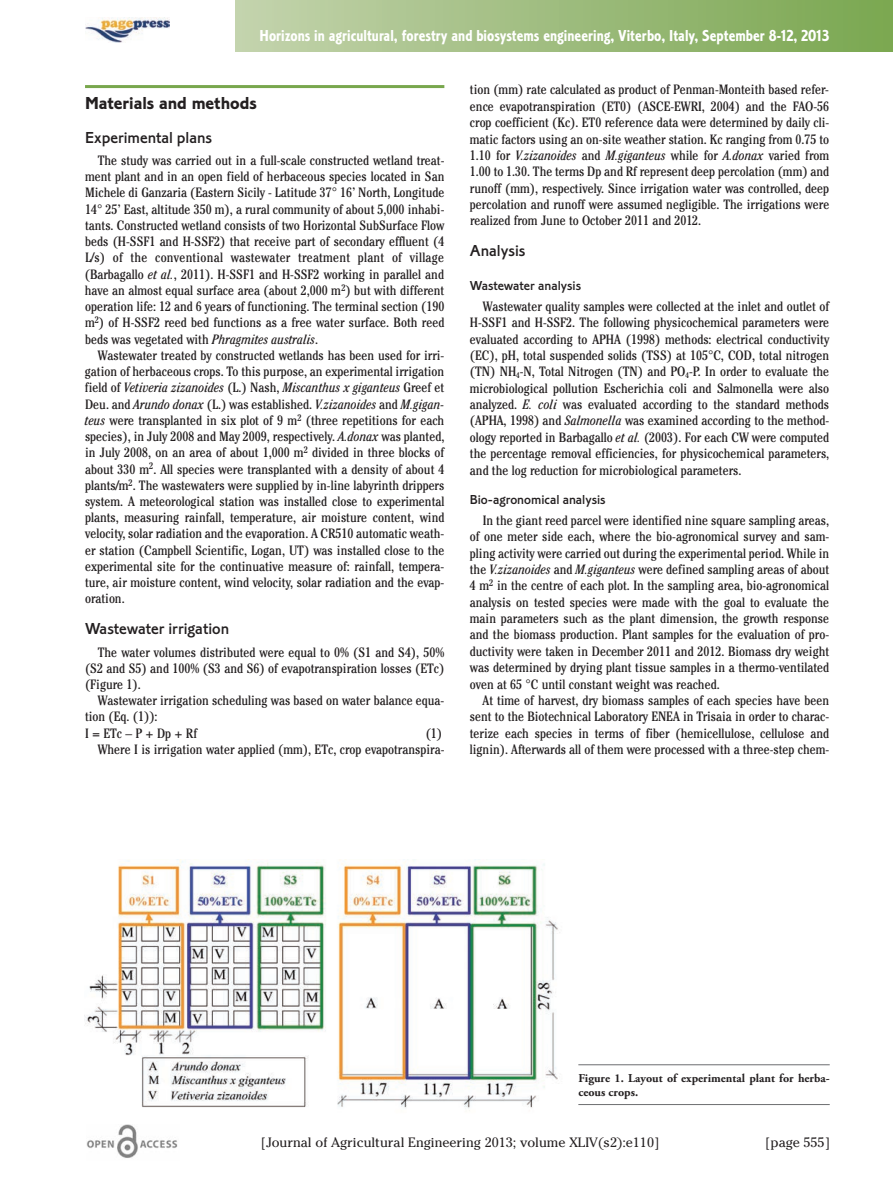
<style>
.page{position:relative;width:893px;height:1191px;background:#fff}
.page>*{position:absolute;margin:0;border:0;box-sizing:border-box;transform-origin:0 0}
.t1{font:18px "Corinthian Bold Plain";color:#231f20}
.t2{font:16.5px "Corinthian Bold Condensed Plain";color:#fff}
.t3{font:16.5px "Corinthian Medium Plain";color:#231f20}
.t4{font:condensed 13.5px/16.2px "Cheltenham";color:#231f20;text-align:justify}
.t5{font:13.5px "Cheltenham";color:#231f20}
.t6{font:13.5px "Corinthian Medium Plain";color:#231f20}
.t7{font:700 12px/13.5px "Adobe Garamond Pro";color:#231f20}
.s1{font-style:italic}
</style>
<div class="page">
<hr style="left:85px;top:85px;width:359px;height:3px;background:#78a74d">
<img style="left:86px;top:1124px;width:92px;height:34px">
<img style="left:85px;top:17px;width:84px;height:26px">
<div style="left:235px;top:0;width:658px;height:51px;background:linear-gradient(to right,#c3d3ac,#7aa650)"></div>
<img style="left:85px;top:859px;width:475px;height:252px">
<hr style="left:578px;top:1064px;width:252px;height:1px;background:#6c6d70">
<hr style="left:578px;top:1104px;width:252px;height:1px;background:#6c6d70">
<p class="t2" style="left:260px;top:30px;width:571px">Horizons in agricultural, forestry and biosystems engineering, Viterbo, Italy, September 8-12, 2013</p>
<h1 class="t1" style="left:85px;top:97px;width:173px">Materials and methods</h1>
<p class="t3" style="left:85px;top:132px;width:129px">Experimental plans</p>
<p class="t4" style="left:85px;top:153px;width:361px;text-indent:13px">The study was carried out in a full-scale constructed wetland treat&shy;ment plant and in an open field of herbaceous species located in San Michele di Ganzaria (Eastern Sicily - Latitude 37° 16’ North, Longitude 14° 25’ East, altitude 350 m), a rural community of about 5,000 inhabi&shy;tants. Constructed wetland consists of two Horizontal SubSurface Flow beds (H-SSF1 and H-SSF2) that receive part of secondary effluent (4<br>L/s) of the conventional wastewater treatment plant of village (Barbagallo <span class="s1">et al.</span>, 2011). H-SSF1 and H-SSF2 working in parallel and have an almost equal surface area (about 2,000 m<sup>2</sup>) but with different operation life: 12 and 6 years of functioning. The terminal section (190 m<sup>2</sup>) of H-SSF2 reed bed functions as a free water surface. Both reed beds was vegetated with <span class="s1">Phragmites australis</span>.</p>
<p class="t4" style="left:85px;top:348px;width:361px;text-indent:13px">Wastewater treated by constructed wetlands has been used for irri&shy;gation of herbaceous crops. To this purpose, an experimental irrigation field of <span class="s1">Vetiveria zizanoides</span> (L.) Nash, <span class="s1">Miscanthus x giganteus</span> Greef et Deu. and <span class="s1">Arundo donax</span> (L.) was established. <span class="s1">V.zizanoides</span> and <span class="s1">M.gigan&shy;teus</span> were transplanted in six plot of 9 m<sup>2</sup> (three repetitions for each species), in July 2008 and May 2009, respectively. <span class="s1">A.donax</span> was planted, in July 2008, on an area of about 1,000 m<sup>2</sup> divided in three blocks of about 330 m<sup>2</sup>. All species were transplanted with a density of about 4 plants/m<sup>2</sup>. The wastewaters were supplied by in-line labyrinth drippers system. A meteorological station was installed close to experimental plants, measuring rainfall, temperature, air moisture content, wind velocity, solar radiation and the evaporation. A CR510 automatic weath&shy;er station (Campbell Scientific, Logan, UT) was installed close to the experimental site for the continuative measure of: rainfall, tempera&shy;ture, air moisture content, wind velocity, solar radiation and the evap&shy;oration.</p>
<p class="t3" style="left:85px;top:623px;width:146px">Wastewater irrigation</p>
<p class="t4" style="left:85px;top:645px;width:361px;text-indent:13px">The water volumes distributed were equal to 0% (S1 and S4), 50% (S2 and S5) and 100% (S3 and S6) of evapotranspiration losses (ETc) (Figure 1).</p>
<p class="t4" style="left:85px;top:693px;width:361px;text-align:left;text-indent:13px">Wastewater irrigation scheduling was based on water balance equa&shy;tion (Eq. (1)):<br>I = ETc – P + Dp + Rf</p>
<p class="t4" style="left:98px;top:726px;width:348px;text-align:right">(1)<br>Where I is irrigation water applied (mm), ETc, crop evapotranspira-</p>
<p class="t4" style="left:470px;top:83px;width:361px">tion (mm) rate calculated as product of Penman-Monteith based refer&shy;ence evapotranspiration (ET0) (ASCE-EWRI, 2004) and the FAO-56 crop coefficient (Kc). ET0 reference data were determined by daily cli&shy;matic factors using an on-site weather station. Kc ranging from 0.75 to 1.10 for <span class="s1">V.zizanoides</span> and <span class="s1">M.giganteus</span> while for <span class="s1">A.donax</span> varied from 1.00 to 1.30. The terms Dp and Rf represent deep percolation (mm) and runoff (mm), respectively. Since irrigation water was controlled, deep percolation and runoff were assumed negligible. The irrigations were realized from June to October 2011 and 2012.</p>
<p class="t3" style="left:470px;top:245px;width:57px">Analysis</p>
<p class="t6" style="left:470px;top:281px;width:113px">Wastewater analysis</p>
<p class="t4" style="left:470px;top:299px;width:361px;text-indent:13px">Wastewater quality samples were collected at the inlet and outlet of H-SSF1 and H-SSF2. The following physicochemical parameters were evaluated according to APHA (1998) methods: electrical conductivity (EC), pH, total suspended solids (TSS) at 105°C, COD, total nitrogen (TN) NH<sub>4</sub>-N, Total Nitrogen (TN) and PO<sub>4</sub>-P. In order to evaluate the microbiological pollution Escherichia coli and Salmonella were also analyzed. <span class="s1">E. coli</span> was evaluated according to the standard methods (APHA, 1998) and <span class="s1">Salmonella</span> was examined according to the method&shy;ology reported in Barbagallo <span class="s1">et al.</span> (2003). For each CW were computed the percentage removal efficiencies, for physicochemical parameters, and the log reduction for microbiological parameters.</p>
<p class="t6" style="left:470px;top:495px;width:137px">Bio-agronomical analysis</p>
<p class="t4" style="left:470px;top:513px;width:361px;text-indent:13px">In the giant reed parcel were identified nine square sampling areas, of one meter side each, where the bio-agronomical survey and sam&shy;pling activity were carried out during the experimental period. While in the <span class="s1">V.zizanoides</span> and <span class="s1">M.giganteus</span> were defined sampling areas of about 4 m<sup>2</sup> in the centre of each plot. In the sampling area, bio-agronomical analysis on tested species were made with the goal to evaluate the main parameters such as the plant dimension, the growth response and the biomass production. Plant samples for the evaluation of pro&shy;ductivity were taken in December 2011 and 2012. Biomass dry weight was determined by drying plant tissue samples in a thermo-ventilated oven at 65 °C until constant weight was reached.</p>
<p class="t4" style="left:470px;top:693px;width:361px;text-indent:13px">At time of harvest, dry biomass samples of each species have been sent to the Biotechnical Laboratory ENEA in Trisaia in order to charac&shy;terize each species in terms of fiber (hemicellulose, cellulose and lignin). Afterwards all of them were processed with a three-step chem-</p>
<p class="t7" style="left:578px;top:1072px;width:253px">Figure 1. Layout of experimental plant for herba&shy;ceous crops.</p>
<p class="t5" style="left:261px;top:1134px;width:400px">[Journal of Agricultural Engineering 2013; volume XLIV(s2):e110]</p>
<p class="t5" style="left:765px;top:1134px;width:66px">[page 555]</p>
</div>
